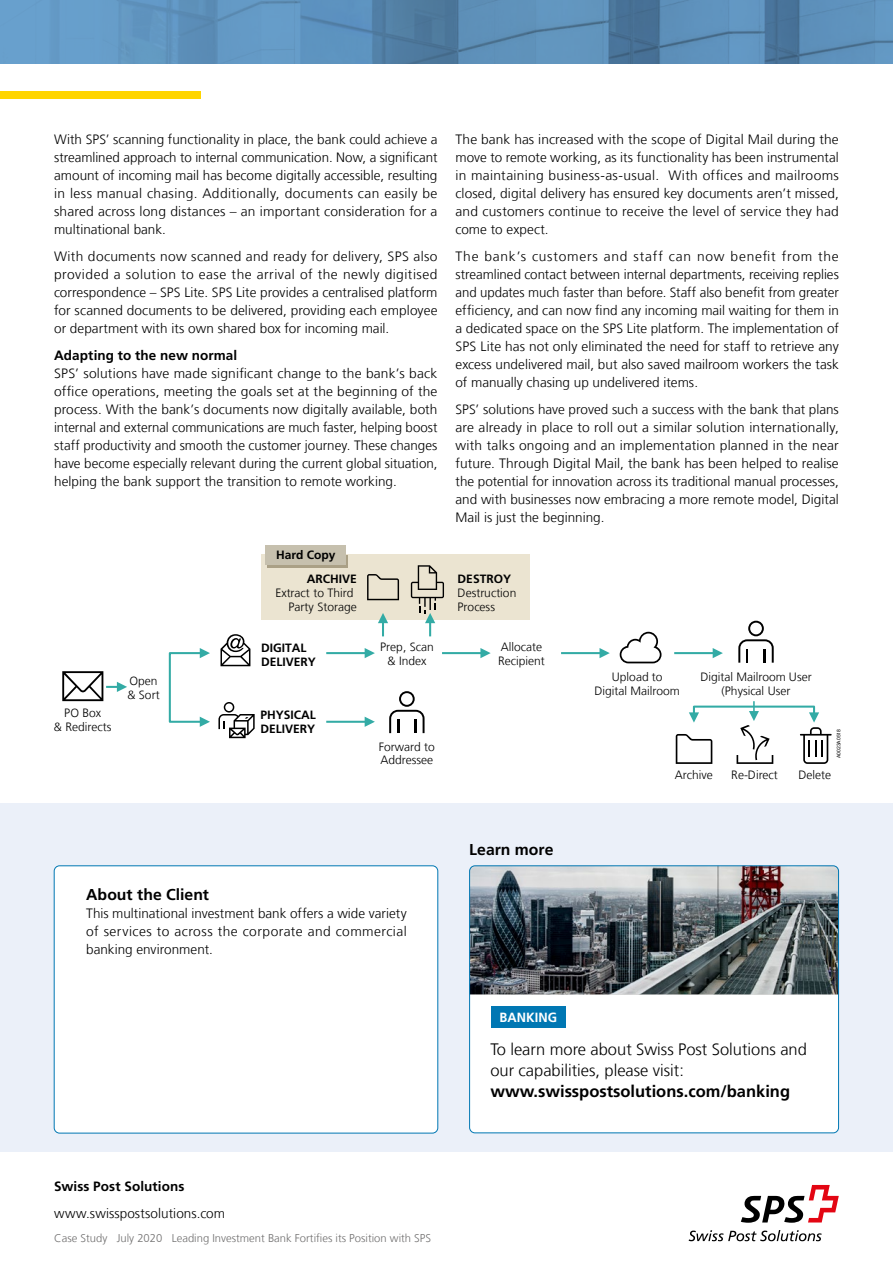
<style>
.page{position:relative;width:893px;height:1263px;background:#fff}
.page>*{position:absolute;margin:0;border:0;box-sizing:border-box;transform-origin:0 0}
.t1{font:700 24px "Frutiger";color:#000}
.QR_Link_Body{font:300 16.5px/20.9px "Frutiger";color:#000}
.QR_Link_Body-2{font:700 16.5px "Frutiger";color:#000}
.Subheadline_bold_9_1{font:700 15.75px "Frutiger";color:#000}
.MT_Body_9_12pt_light{font:300 13.5px/18px "Frutiger";letter-spacing:.005em;color:#000;text-align:justify}
.www_swisspostsolutio{font:300 13.5px "Frutiger";letter-spacing:.005em;color:#000}
.Subheadline_bold_9_1-2{font:700 13.5px "Frutiger";letter-spacing:.01em;color:#000}
.Swiss_Post_Solutions{font:700 13.5px "Frutiger";letter-spacing:.01em;color:#000}
.Blue_Tag{font:700 13.35px "Frutiger";color:#fff}
.t2{font:300 12px/13.6px "Frutiger";color:#000;text-align:center}
.t3{font:700 12px/13.6px "Frutiger";color:#000}
.Information_Text_7_5{font:300 11.25px "Frutiger";color:#706f6f}
.t4{font:5.1px "Arial";letter-spacing:-.01em;color:#000}
.s1{font-weight:700}
</style>
<div class="page">
<div style="left:169px;top:652px;width:33px;height:71px;border:2px solid #33aba5"></div>
<svg style="left:200px;top:648px;width:10px;height:10px"></svg>
<svg style="left:200px;top:717px;width:10px;height:10px"></svg>
<hr style="left:442px;top:652px;width:39px;height:2px;background:#33aba5">
<svg style="left:480px;top:648px;width:11px;height:10px"></svg>
<hr style="left:561px;top:652px;width:40px;height:2px;background:#33aba5">
<svg style="left:599px;top:648px;width:11px;height:10px"></svg>
<div style="left:693px;top:706px;width:122px;height:8px;border:2px solid #33aba5"></div>
<svg style="left:689px;top:712px;width:10px;height:11px"></svg>
<div style="left:261px;top:555px;width:268px;height:65px;background:#ebe4d1"></div>
<svg style="left:378px;top:613px;width:10px;height:23px"></svg>
<svg style="left:62px;top:671px;width:65px;height:30px"></svg>
<svg style="left:218px;top:702px;width:37px;height:36px"></svg>
<svg style="left:220px;top:634px;width:30px;height:32px"></svg>
<svg style="left:411px;top:565px;width:33px;height:71px"></svg>
<svg style="left:367px;top:574px;width:32px;height:26px"></svg>
<svg style="left:736px;top:701px;width:37px;height:63px"></svg>
<svg style="left:800px;top:712px;width:32px;height:52px"></svg>
<svg style="left:676px;top:734px;width:36px;height:30px"></svg>
<svg style="left:738px;top:621px;width:36px;height:42px"></svg>
<svg style="left:620px;top:632px;width:41px;height:31px"></svg>
<svg style="left:389px;top:691px;width:36px;height:42px"></svg>
<div style="left:267px;top:556px;width:80px;height:12px;background:#aaa086"></div>
<div style="left:266px;top:545px;width:80px;height:20px;background:#c6c0ae"></div>
<hr style="left:326px;top:652px;width:40px;height:2px;background:#33aba5">
<svg style="left:365px;top:648px;width:10px;height:10px"></svg>
<hr style="left:326px;top:721px;width:40px;height:2px;background:#33aba5">
<svg style="left:365px;top:717px;width:10px;height:10px"></svg>
<hr style="left:674px;top:652px;width:40px;height:2px;background:#33aba5">
<svg style="left:713px;top:648px;width:10px;height:10px"></svg>
<div style="left:0;top:803px;width:893px;height:349px;background:#ebf0f9"></div>
<div style="left:470px;top:866px;width:368px;height:267px;background:#fff;border-radius:5px"></div>
<img style="left:471px;top:867px;width:366px;height:127px">
<div style="left:469px;top:865px;width:370px;height:268px;border:1px solid #0077b3;border-radius:5px"></div>
<div style="left:491px;top:1006px;width:74px;height:22px;background:#0077b3"></div>
<div style="left:54px;top:866px;width:384px;height:267px;background:#fff;border-radius:5px"></div>
<div style="left:54px;top:865px;width:384px;height:268px;border:1px solid #0077b3;border-radius:5px"></div>
<img style="left:0;top:0;width:893px;height:64px">
<div style="left:0;top:91px;width:201px;height:8px;background:#ffd500"></div>
<svg style="left:689px;top:1230px;width:133px;height:11px"></svg>
<svg style="left:741px;top:1185px;width:98px;height:38px"></svg>
<p class="MT_Body_9_12pt_light" style="left:54px;top:130px;width:385px">With SPS’ scanning functionality in place, the bank could achieve a streamlined approach to internal communication. Now, a significant amount of incoming mail has become digitally accessible, resulting in less manual chasing. Additionally, documents can easily be shared across long distances – an important consideration for a multinational bank.</p>
<p class="MT_Body_9_12pt_light" style="left:54px;top:247px;width:385px">With documents now scanned and ready for delivery, SPS also provided a solution to ease the arrival of the newly digitised correspondence – SPS Lite. SPS Lite provides a centralised platform for scanned documents to be delivered, providing each employee or department with its own shared box for incoming mail.</p>
<p class="Subheadline_bold_9_1-2" style="left:54px;top:347px;width:185px">Adapting to the new normal</p>
<p class="MT_Body_9_12pt_light" style="left:54px;top:364px;width:385px">SPS’ solutions have made significant change to the bank’s back office operations, meeting the goals set at the beginning of the process. With the bank’s documents now digitally available, both internal and external communications are much faster, helping boost staff productivity and smooth the customer journey. These changes have become especially relevant during the current global situation, helping the bank support the transition to remote working.</p>
<p class="t1" style="left:-2px;top:437px;width:242px">GITAL MAIL PROCESS</p>
<p class="t3" style="left:276px;top:548px;width:61px">Hard Copy</p>
<p class="MT_Body_9_12pt_light" style="left:455px;top:130px;width:385px">The bank has increased with the scope of Digital Mail during the move to remote working, as its functionality has been instrumental in maintaining business-as-usual. With offices and mailrooms closed, digital delivery has ensured key documents aren’t missed, and customers continue to receive the level of service they had come to expect.</p>
<p class="MT_Body_9_12pt_light" style="left:455px;top:247px;width:385px">The bank’s customers and staff can now benefit from the streamlined contact between internal departments, receiving replies and updates much faster than before. Staff also benefit from greater efficiency, and can now find any incoming mail waiting for them in a dedicated space on the SPS Lite platform. The implementation of SPS Lite has not only eliminated the need for staff to retrieve any excess undelivered mail, but also saved mailroom workers the task of manually chasing up undelivered items.</p>
<p class="MT_Body_9_12pt_light" style="left:455px;top:400px;width:385px">SPS’ solutions have proved such a success with the bank that plans are already in place to roll out a similar solution internationally, with talks ongoing and an implementation planned in the near future. Through Digital Mail, the bank has been helped to realise the potential for innovation across its traditional manual processes, and with businesses now embracing a more remote model, Digital Mail is just the beginning.</p>
<p class="t2" style="left:275px;top:572px;width:83px;text-align:right"><span class="s1">ARCHIVE<br></span>Extract to Third<br>Party Storage</p>
<p class="t2" style="left:458px;top:572px;width:60px;text-align:left"><span class="s1">DESTROY<br></span>Destruction<br>Process</p>
<p class="t2" style="left:54px;top:707px;width:59px">PO Box<br>&amp; Redirects</p>
<p class="t2" style="left:128px;top:674px;width:34px;text-align:left">Open &amp; Sort</p>
<p class="t3" style="left:261px;top:641px;width:56px">DIGITAL<br>DELIVERY</p>
<p class="t3" style="left:260px;top:708px;width:57px">PHYSICAL<br>DELIVERY</p>
<p class="t2" style="left:380px;top:640px;width:55px">Prep, Scan &amp; Index</p>
<p class="t2" style="left:498px;top:640px;width:48px;text-align:left">Allocate<br>Recipient</p>
<p class="t2" style="left:379px;top:740px;width:58px;text-align:left">Forward to<br>Addressee</p>
<p class="Subheadline_bold_9_1" style="left:469px;top:840px;width:86px">Learn more</p>
<p class="Subheadline_bold_9_1" style="left:86px;top:885px;width:124px">About the Client</p>
<p class="MT_Body_9_12pt_light" style="left:86px;top:904px;width:322px">This multinational investment bank offers a wide variety of services to across the corporate and commercial banking environment.</p>
<p class="Blue_Tag" style="left:500px;top:1009px;width:59px">BANKING</p>
<p class="t2" style="left:594px;top:670px;width:87px">Upload to<br>Digital Mailroom</p>
<p class="t2" style="left:700px;top:670px;width:113px">Digital Mailroom User (Physical User</p>
<p class="t4" style="left:835px;top:758px;width:30px;rotate:-90deg">A0023A0518</p>
<p class="t2" style="left:675px;top:769px;width:39px">Archive</p>
<p class="t2" style="left:731px;top:769px;width:48px">Re-Direct</p>
<p class="t2" style="left:799px;top:769px;width:34px">Delete</p>
<p class="Swiss_Post_Solutions" style="left:54px;top:1178px;width:132px">Swiss Post Solutions</p>
<p class="www_swisspostsolutio" style="left:54px;top:1205px;width:173px">www.swisspostsolutions.com</p>
<p class="Information_Text_7_5" style="left:54px;top:1231px;width:378px">Case Study July 2020 Leading Investment Bank Fortifies its Position with SPS</p>
<p class="QR_Link_Body" style="left:490px;top:1039px;width:318px">To learn more about Swiss Post Solutions and our capabilities, please visit:</p>
<p class="QR_Link_Body-2" style="left:490px;top:1082px;width:301px">www.swisspostsolutions.com/banking</p>
</div>
